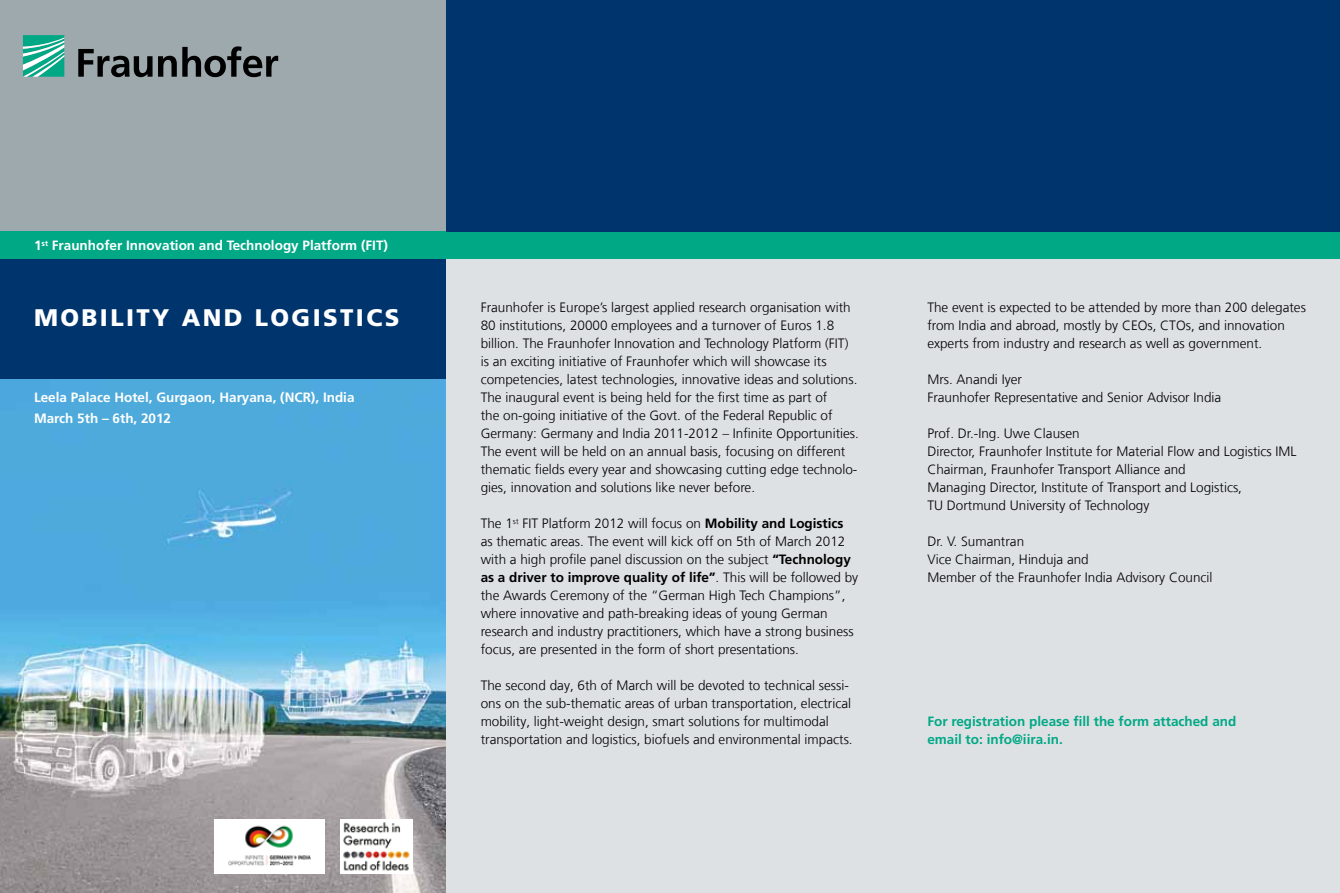
<style>
.page{position:relative;width:1340px;height:893px;background:#fff}
.page>*{position:absolute;margin:0;border:0;box-sizing:border-box;transform-origin:0 0}
.t1{font:900 24px "Frutiger LT Com";letter-spacing:.1em;color:#fff}
.t2{font:300 13.5px/18px "Frutiger LT Com";color:#000}
.t3{font:700 13.5px/21px "Frutiger LT Com";color:#fff}
.t4{font:700 13.5px/18px "Frutiger LT Com";color:#00a886}
.s1{font-weight:700}
</style>
<div class="page">
<img style="left:0;top:378px;width:446px;height:515px">
<div style="left:0;top:0;width:446px;height:231px;background:#9ea9ad"></div>
<div style="left:893px;top:253px;width:446px;height:640px;background:#dde1e3"></div>
<div style="left:0;top:258px;width:446px;height:120px;background:#00346d"></div>
<div style="left:446px;top:231px;width:447px;height:662px;background:#dde1e3"></div>
<div style="left:0;top:231px;width:1339px;height:27px;background:#00a886"></div>
<div style="left:893px;top:0;width:446px;height:231px;background:#00346d"></div>
<svg style="left:23px;top:35px;width:41px;height:42px;background:#4cbfa8"></svg>
<svg style="left:78px;top:46px;width:200px;height:31px"></svg>
<img style="left:340px;top:819px;width:72px;height:54px">
<img style="left:215px;top:819px;width:109px;height:54px">
<div style="left:446px;top:0;width:447px;height:231px;background:#00346d"></div>
<p class="t3" style="left:34px;top:235px;width:355px">1<sup>st</sup> Fraunhofer Innovation and Technology Platform (FIT)</p>
<h1 class="t1" style="left:34px;top:303px;width:367px">MOBILITY AND LOGISTICS</h1>
<p class="t3" style="left:34px;top:387px;width:322px">Leela Palace Hotel, Gurgaon, Haryana, (NCR), India<br>March 5th – 6th, 2012</p>
<p class="t2" style="left:480px;top:299px;width:380px">Fraunhofer is Europe’s largest applied research organisation with 80 institutions, 20000 employees and a turnover of Euros 1.8 billion. The Fraunhofer Innovation and Technology Platform (FIT) is an exciting initiative of Fraunhofer which will showcase its competencies, latest technologies, innovative ideas and solutions.<br>The inaugural event is being held for the first time as part of<br>the on-going initiative of the Govt. of the Federal Republic of Germany: Germany and India 2011-2012 – Infinite Opportunities.<br>The event will be held on an annual basis, focusing on different thematic fields every year and showcasing cutting edge technolo&shy;gies, innovation and solutions like never before.</p>
<p class="t2" style="left:480px;top:515px;width:379px">The 1<sup>st</sup> FIT Platform 2012 will focus on <span class="s1">Mobility and Logistics </span>as thematic areas. The event will kick off on 5th of March 2012 with a high profile panel discussion on the subject <span class="s1">“Technology as a driver to improve quality of life”</span>. This will be followed by the Awards Ceremony of the “German High Tech Champions”, where innovative and path-breaking ideas of young German research and industry practitioners, which have a strong business focus, are presented in the form of short presentations.</p>
<p class="t2" style="left:480px;top:676px;width:373px">The second day, 6th of March will be devoted to technical sessi&shy;ons on the sub-thematic areas of urban transportation, electrical mobility, light-weight design, smart solutions for multimodal transportation and logistics, biofuels and environmental impacts.</p>
<p class="t2" style="left:927px;top:299px;width:380px">The event is expected to be attended by more than 200 delegates from India and abroad, mostly by CEOs, CTOs, and innovation experts from industry and research as well as government.</p>
<p class="t2" style="left:927px;top:371px;width:295px">Mrs. Anandi Iyer<br>Fraunhofer Representative and Senior Advisor India</p>
<p class="t2" style="left:927px;top:425px;width:371px">Prof. Dr.-Ing. Uwe Clausen<br>Director, Fraunhofer Institute for Material Flow and Logistics IML Chairman, Fraunhofer Transport Alliance and<br>Managing Director, Institute of Transport and Logistics,<br>TU Dortmund University of Technology</p>
<p class="t2" style="left:927px;top:533px;width:287px">Dr. V. Sumantran<br>Vice Chairman, Hinduja and<br>Member of the Fraunhofer India Advisory Council</p>
<p class="t4" style="left:927px;top:712px;width:310px">For registration please fill the form attached and email to: info@iira.in.</p>
</div>
